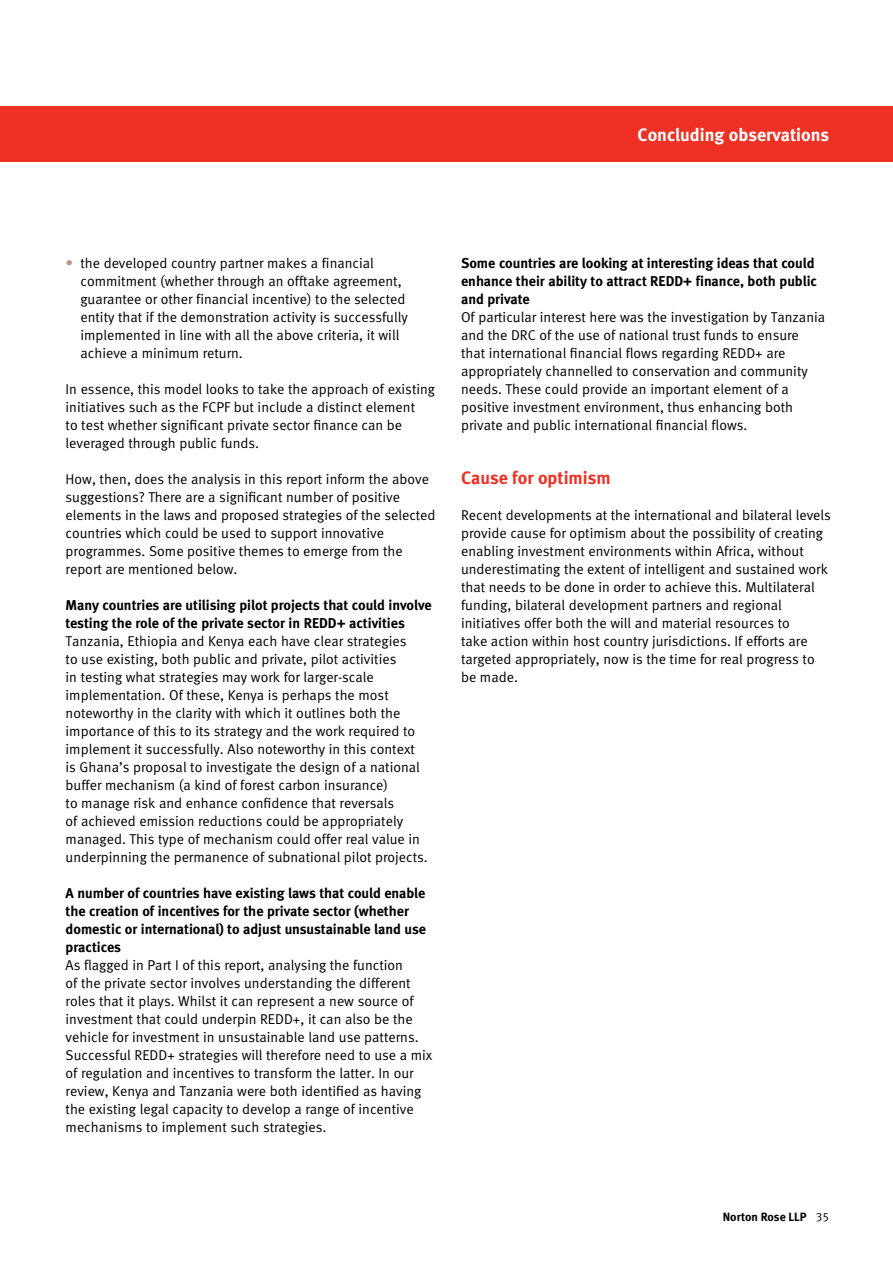
<style>
.page{position:relative;width:893px;height:1263px;background:#fff}
.page>*{position:absolute;margin:0;border:0;box-sizing:border-box;transform-origin:0 0}
.t1{font:18px "Meta Bold LF";color:#fff}
.t2{font:18px "Meta Bold LF";color:#ee3124}
.t3{font:14.25px/18px "Meta Normal LF";color:#000}
.t4{font:14.25px/18px "Meta Bold LF";color:#000}
.t5{font:12px "Meta Bold LF";color:#000}
.s1{font-size:15px;color:#c4937e}
.s2{font-family:"Meta Normal LF"}
</style>
<div class="page">
<div style="left:0;top:106px;width:893px;height:56px;background:#ee3124"></div>
<p class="t1" style="left:637px;top:124px;width:193px">Concluding observations</p>
<p class="t3" style="left:80px;top:254px;width:329px;text-indent:-15px"><span class="s1">•</span> the developed country partner makes a financial commitment (whether through an offtake agreement, guarantee or other financial incentive) to the selected entity that if the demonstration activity is successfully implemented in line with all the above criteria, it will achieve a minimum return.</p>
<p class="t3" style="left:66px;top:380px;width:371px">In essence, this model looks to take the approach of existing initiatives such as the FCPF but include a distinct element<br>to test whether significant private sector finance can be leveraged through public funds.</p>
<p class="t3" style="left:66px;top:470px;width:371px">How, then, does the analysis in this report inform the above suggestions? There are a significant number of positive elements in the laws and proposed strategies of the selected countries which could be used to support innovative programmes. Some positive themes to emerge from the report are mentioned below.</p>
<p class="t4" style="left:66px;top:596px;width:368px">Many countries are utilising pilot projects that could involve testing the role of the private sector in REDD+ activities</p>
<p class="t3" style="left:66px;top:632px;width:364px">Tanzania, Ethiopia and Kenya each have clear strategies<br>to use existing, both public and private, pilot activities<br>in testing what strategies may work for larger-scale implementation. Of these, Kenya is perhaps the most noteworthy in the clarity with which it outlines both the importance of this to its strategy and the work required to implement it successfully. Also noteworthy in this context is Ghana’s proposal to investigate the design of a national buffer mechanism (a kind of forest carbon insurance)<br>to manage risk and enhance confidence that reversals<br>of achieved emission reductions could be appropriately managed. This type of mechanism could offer real value in underpinning the permanence of subnational pilot projects.</p>
<p class="t4" style="left:66px;top:884px;width:362px">A number of countries have existing laws that could enable the creation of incentives for the private sector (whether domestic or international) to adjust unsustainable land use practices</p>
<p class="t3" style="left:66px;top:956px;width:368px">As flagged in Part I of this report, analysing the function<br>of the private sector involves understanding the different roles that it plays. Whilst it can represent a new source of investment that could underpin REDD+, it can also be the vehicle for investment in unsustainable land use patterns.<br>Successful REDD+ strategies will therefore need to use a mix of regulation and incentives to transform the latter. In our review, Kenya and Tanzania were both identified as having the existing legal capacity to develop a range of incentive mechanisms to implement such strategies.</p>
<p class="t4" style="left:461px;top:254px;width:357px">Some countries are looking at interesting ideas that could enhance their ability to attract REDD+ finance, both public and private</p>
<p class="t3" style="left:461px;top:308px;width:366px">Of particular interest here was the investigation by Tanzania and the DRC of the use of national trust funds to ensure that international financial flows regarding REDD+ are appropriately channelled to conservation and community needs. These could provide an important element of a positive investment environment, thus enhancing both private and public international financial flows.</p>
<p class="t2" style="left:461px;top:467px;width:151px">Cause for optimism</p>
<p class="t3" style="left:461px;top:506px;width:371px">Recent developments at the international and bilateral levels provide cause for optimism about the possibility of creating enabling investment environments within Africa, without underestimating the extent of intelligent and sustained work that needs to be done in order to achieve this. Multilateral funding, bilateral development partners and regional initiatives offer both the will and material resources to<br>take action within host country jurisdictions. If efforts are targeted appropriately, now is the time for real progress to be made.</p>
<p class="t5" style="left:723px;top:1210px;width:108px">Norton Rose LLP <span class="s2">35</span></p>
</div>
